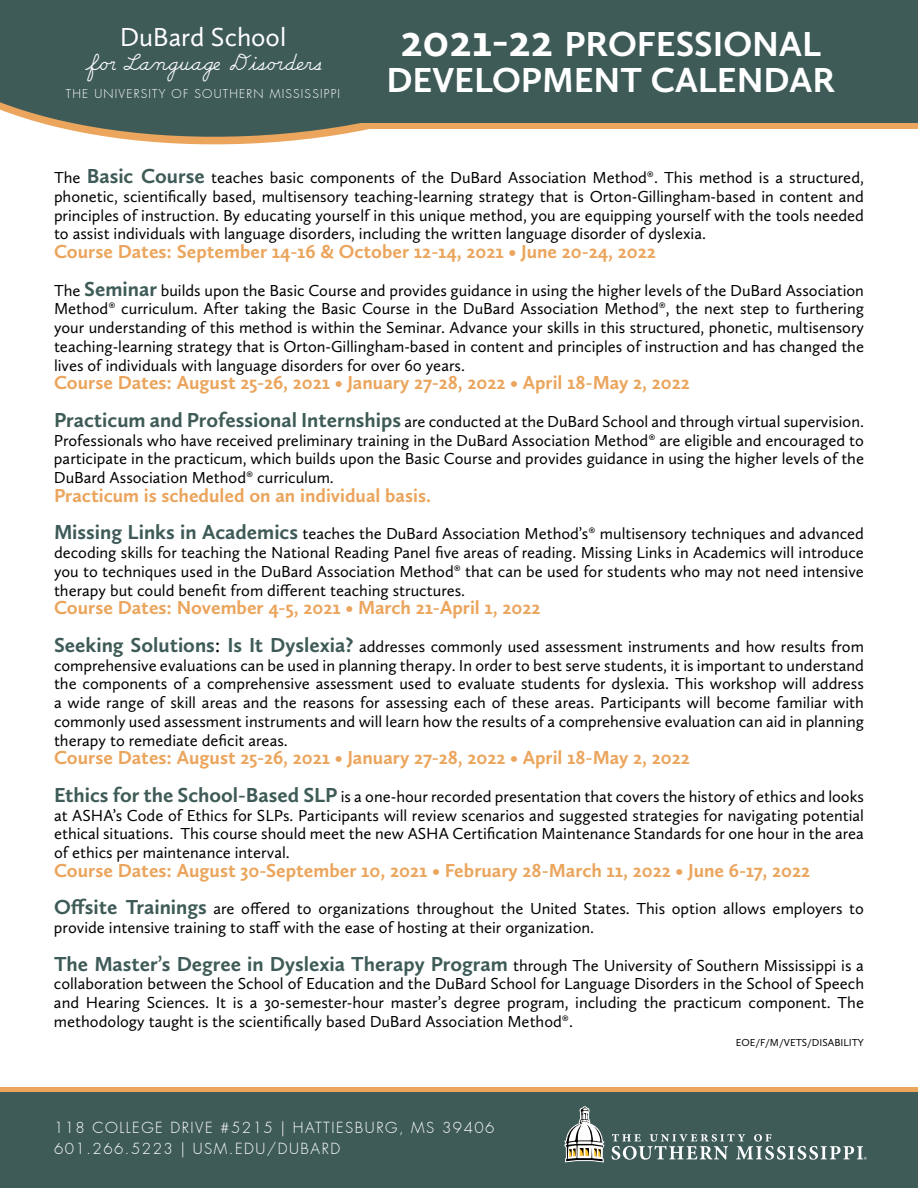
<style>
.page{position:relative;width:918px;height:1188px;background:#fff}
.page>*{position:absolute;margin:0;border:0;box-sizing:border-box;transform-origin:0 0}
.t1{font:700 36px "Calluna Sans";color:#fff}
.t2{font:27px "Calluna Sans";color:#fff}
.t3{font:25.5px "Du Bard Cursive Smart Font";color:#fff}
.t4{font:700 19.5px "Calluna Sans";color:#eba55d}
.t5{font:16.5px/18.8px "Calluna Sans";color:#000;text-align:justify}
.t6{font:300 15px/21px "Futura";letter-spacing:.1em;color:#fff}
.t7{font:300 12px "Futura";letter-spacing:.1em;color:#fff}
.t8{font:10.5px "Calluna Sans";color:#000}
.s1{font-size:48px}
.s2{font-weight:700;font-size:21px;color:#3e5b58}
.s3{font-size:21px}
</style>
<div class="page">
<div style="left:348px;top:0;width:570px;height:128px;background:#eba55d"></div>
<div style="left:348px;top:0;width:570px;height:123px;background:#3e5b58"></div>
<svg style="left:0;top:0;width:597px;height:144px;fill:#3e5b58"></svg>
<div style="left:0;top:1087px;width:918px;height:101px;background:#eba55d"></div>
<div style="left:0;top:1092px;width:918px;height:96px;background:#3e5b58"></div>
<svg style="left:564px;top:1106px;width:41px;height:57px"></svg>
<svg style="left:612px;top:1134px;width:255px;height:26px"></svg>
<h2 class="t2" style="left:120px;top:20px;width:168px">DuBard School</h2>
<h3 class="t3" style="left:85px;top:48px;width:238px">for Language Disorders</h3>
<p class="t7" style="left:66px;top:86px;width:276px">THE UNIVERSITY OF SOUTHERN MISSISSIPPI</p>
<h1 class="t1" style="left:400px;top:21px;width:422px"><span class="s1">2021-22</span> PROFESSIONAL</h1>
<h1 class="t1" style="left:386px;top:57px;width:450px">DEVELOPMENT CALENDAR</h1>
<p class="t5" style="left:54px;top:168px;width:812px">The <span class="s2">Basic Course</span> teaches basic components of the DuBard Association Method®. This method is a structured, phonetic, scientifically based, multisensory teaching-learning strategy that is Orton-Gillingham-based in content and principles of instruction. By educating yourself in this unique method, you are equipping yourself with the tools needed to assist individuals with language disorders, including the written language disorder of dyslexia.</p>
<p class="t4" style="left:54px;top:239px;width:603px">Course Dates: September 14-16 &amp; October 12-14, 2021 • June 20-24, 2022</p>
<p class="t5" style="left:54px;top:280px;width:812px">The <span class="s2">Seminar</span> builds upon the Basic Course and provides guidance in using the higher levels of the DuBard Association Method® curriculum. After taking the Basic Course in the DuBard Association Method®, the next step to furthering your understanding of this method is within the Seminar. Advance your skills in this structured, phonetic, multisensory teaching-learning strategy that is Orton-Gillingham-based in content and principles of instruction and has changed the lives of individuals with language disorders for over 60 years.</p>
<p class="t4" style="left:54px;top:371px;width:637px">Course Dates: August 25-26, 2021 • January 27-28, 2022 • April 18-May 2, 2022</p>
<p class="t5" style="left:54px;top:412px;width:812px"><span class="s2">Practicum and Professional Internships</span> are conducted at the DuBard School and through virtual supervision.<br>Professionals who have received preliminary training in the DuBard Association Method® are eligible and encouraged to participate in the practicum, which builds upon the Basic Course and provides guidance in using the higher levels of the DuBard Association Method® curriculum.</p>
<p class="t4" style="left:54px;top:483px;width:379px">Practicum is scheduled on an individual basis.</p>
<p class="t5" style="left:54px;top:524px;width:812px"><span class="s2">Missing Links in Academics</span> teaches the DuBard Association Method’s® multisensory techniques and advanced decoding skills for teaching the National Reading Panel five areas of reading. Missing Links in Academics will introduce you to techniques used in the DuBard Association Method® that can be used for students who may not need intensive therapy but could benefit from different teaching structures.</p>
<p class="t4" style="left:54px;top:596px;width:488px">Course Dates: November 4-5, 2021 • March 21-April 1, 2022</p>
<p class="t5" style="left:54px;top:637px;width:812px"><span class="s2">Seeking Solutions</span><span class="s3">:</span> <span class="s2">Is It Dyslexia?</span> addresses commonly used assessment instruments and how results from comprehensive evaluations can be used in planning therapy. In order to best serve students, it is important to understand the components of a comprehensive assessment used to evaluate students for dyslexia. This workshop will address a wide range of skill areas and the reasons for assessing each of these areas. Participants will become familiar with commonly used assessment instruments and will learn how the results of a comprehensive evaluation can aid in planning therapy to remediate deficit areas.</p>
<p class="t4" style="left:54px;top:746px;width:637px">Course Dates: August 25-26, 2021 • January 27-28, 2022 • April 18-May 2, 2022</p>
<p class="t5" style="left:54px;top:787px;width:812px"><span class="s2">Ethics for the School-Based SLP</span> is a one-hour recorded presentation that covers the history of ethics and looks at ASHA’s Code of Ethics for SLPs. Participants will review scenarios and suggested strategies for navigating potential ethical situations. This course should meet the new ASHA Certification Maintenance Standards for one hour in the area of ethics per maintenance interval.</p>
<p class="t4" style="left:54px;top:858px;width:758px">Course Dates: August 30-September 10, 2021 • February 28-March 11, 2022 • June 6-17, 2022</p>
<p class="t5" style="left:54px;top:899px;width:811px"><span class="s2">Offsite Trainings</span> are offered to organizations throughout the United States. This option allows employers to provide intensive training to staff with the ease of hosting at their organization.</p>
<p class="t5" style="left:54px;top:955px;width:812px"><span class="s2">The Master’s Degree in Dyslexia Therapy Program</span> through The University of Southern Mississippi is a collaboration between the School of Education and the DuBard School for Language Disorders in the School of Speech and Hearing Sciences. It is a 30-semester-hour master’s degree program, including the practicum component. The methodology taught is the scientifically based DuBard Association Method®.</p>
<p class="t8" style="left:736px;top:1036px;width:130px">EOE/F/M/VETS/DISABILITY</p>
<p class="t6" style="left:54px;top:1117px;width:442px">118 COLLEGE DRIVE #5215 | HATTIESBURG, MS 39406<br>601.266.5223 | USM.EDU/DUBARD</p>
</div>
